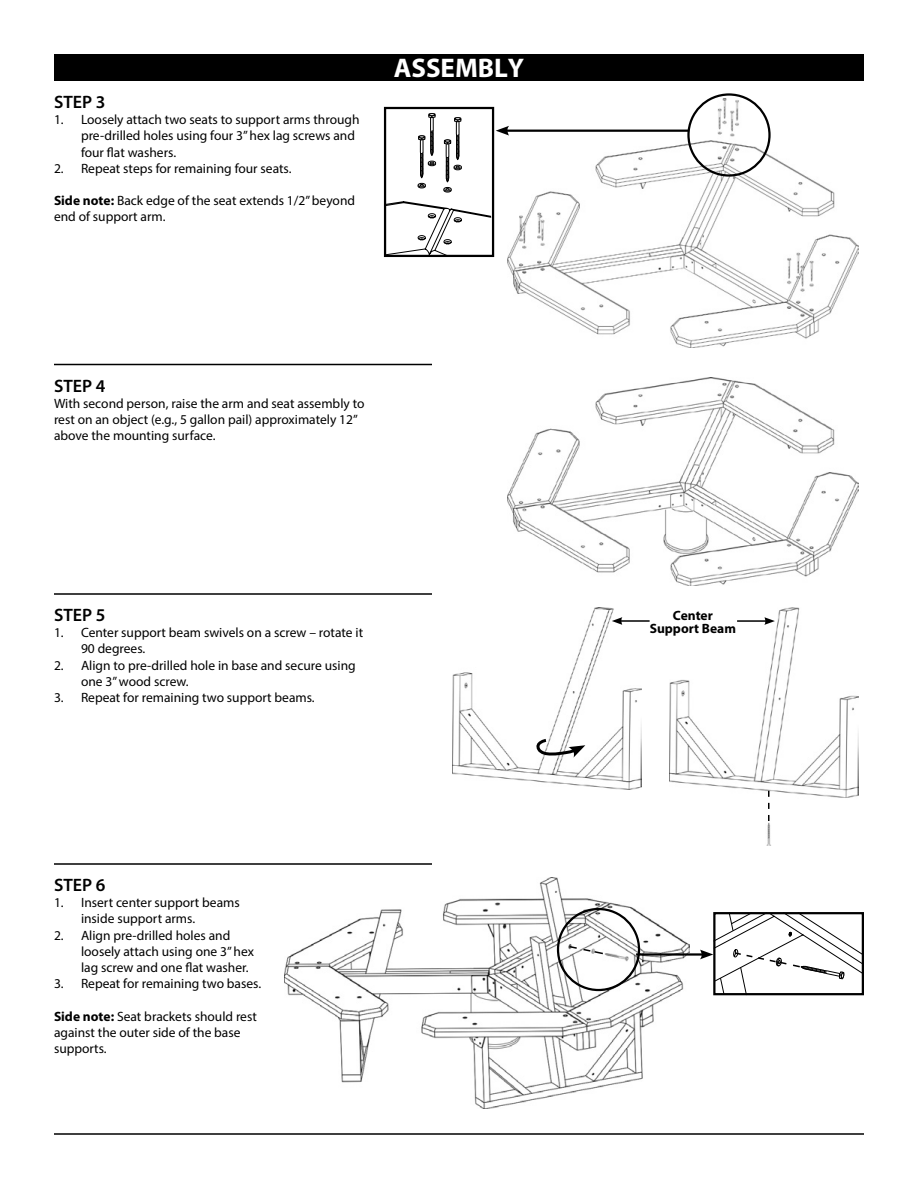
<style>
.page{position:relative;width:918px;height:1188px;background:#fff}
.page>*{position:absolute;margin:0;border:0;box-sizing:border-box;transform-origin:0 0}
.t1{font:700 27px "Myriad Pro";color:#fff}
.t2{font:600 18px "Myriad Pro";color:#000}
.t3{font:13.5px/16.2px "Myriad Pro";color:#000}
.t4{font:700 13.5px/13.5px "Myriad Pro";color:#000;text-align:center}
.s1{font-weight:700}
</style>
<div class="page">
<div style="left:54px;top:54px;width:810px;height:27px;background:#000"></div>
<hr style="left:54px;top:1133px;width:810px;height:2px;background:#000">
<img style="left:508px;top:98px;width:351px;height:250px">
<hr style="left:54px;top:364px;width:378px;height:1px;background:#000">
<hr style="left:54px;top:593px;width:378px;height:2px;background:#000">
<hr style="left:54px;top:863px;width:378px;height:2px;background:#000">
<hr style="left:505px;top:130px;width:184px;height:2px;background:#000">
<svg style="left:496px;top:126px;width:13px;height:10px"></svg>
<img style="left:508px;top:378px;width:351px;height:207px">
<img style="left:453px;top:608px;width:189px;height:182px">
<svg style="left:535px;top:737px;width:50px;height:24px"></svg>
<img style="left:670px;top:608px;width:189px;height:237px">
<svg style="left:768px;top:791px;width:2px;height:30px"></svg>
<img style="left:284px;top:878px;width:405px;height:230px">
<svg style="left:568px;top:945px;width:37px;height:10px"></svg>
<hr style="left:636px;top:953px;width:68px;height:3px;background:#000">
<div style="left:687px;top:93px;width:84px;height:84px;border:2px solid #000;border-radius:50%"></div>
<div style="left:557px;top:908px;width:83px;height:83px;border:2px solid #000;border-radius:50%"></div>
<hr style="left:737px;top:620px;width:30px;height:2px;background:#000">
<svg style="left:764px;top:617px;width:11px;height:8px"></svg>
<hr style="left:620px;top:620px;width:30px;height:2px;background:#000">
<svg style="left:612px;top:617px;width:10px;height:8px"></svg>
<svg style="left:387px;top:201px;width:104px;height:53px"></svg>
<svg style="left:418px;top:113px;width:18px;height:75px"></svg>
<svg style="left:444px;top:117px;width:18px;height:75px"></svg>
<div style="left:384px;top:107px;width:110px;height:150px;border:2px solid #000"></div>
<svg style="left:700px;top:912px;width:164px;height:84px"></svg>
<h2 class="t2" style="left:54px;top:91px;width:53px">STEP 3</h2>
<p class="t3" style="left:81px;top:111px;width:280px;text-indent:-27px">1. Loosely attach two seats to support arms through pre-drilled holes using four 3” hex lag screws and four flat washers.</p>
<p class="t3" style="left:54px;top:160px;width:239px">2. Repeat steps for remaining four seats.</p>
<p class="t3" style="left:54px;top:192px;width:303px"><span class="s1">Side note:</span> Back edge of the seat extends 1/2” beyond end of support arm.</p>
<h1 class="t1" style="left:394px;top:50px;width:132px">ASSEMBLY</h1>
<h2 class="t2" style="left:54px;top:374px;width:53px">STEP 4</h2>
<p class="t3" style="left:54px;top:395px;width:312px">With second person, raise the arm and seat assembly to rest on an object (e.g., 5 gallon pail) approximately 12” above the mounting surface.</p>
<h2 class="t2" style="left:54px;top:604px;width:53px">STEP 5</h2>
<p class="t3" style="left:81px;top:624px;width:284px;text-indent:-27px">1. Center support beam swivels on a screw – rotate it<br>90 degrees.</p>
<p class="t3" style="left:81px;top:657px;width:276px;text-indent:-27px">2. Align to pre-drilled hole in base and secure using one 3” wood screw.</p>
<p class="t3" style="left:54px;top:689px;width:262px">3. Repeat for remaining two support beams.</p>
<h2 class="t2" style="left:54px;top:874px;width:53px">STEP 6</h2>
<p class="t3" style="left:81px;top:894px;width:160px;text-indent:-27px">1. Insert center support beams inside support arms.</p>
<p class="t3" style="left:81px;top:927px;width:175px;text-indent:-27px">2. Align pre-drilled holes and loosely attach using one 3” hex lag screw and one flat washer.</p>
<p class="t3" style="left:54px;top:975px;width:209px">3. Repeat for remaining two bases.</p>
<p class="t3" style="left:54px;top:1008px;width:204px"><span class="s1">Side note:</span> Seat brackets should rest against the outer side of the base supports.</p>
<p class="t4" style="left:650px;top:608px;width:88px">Center<br>Support Beam</p>
</div>
